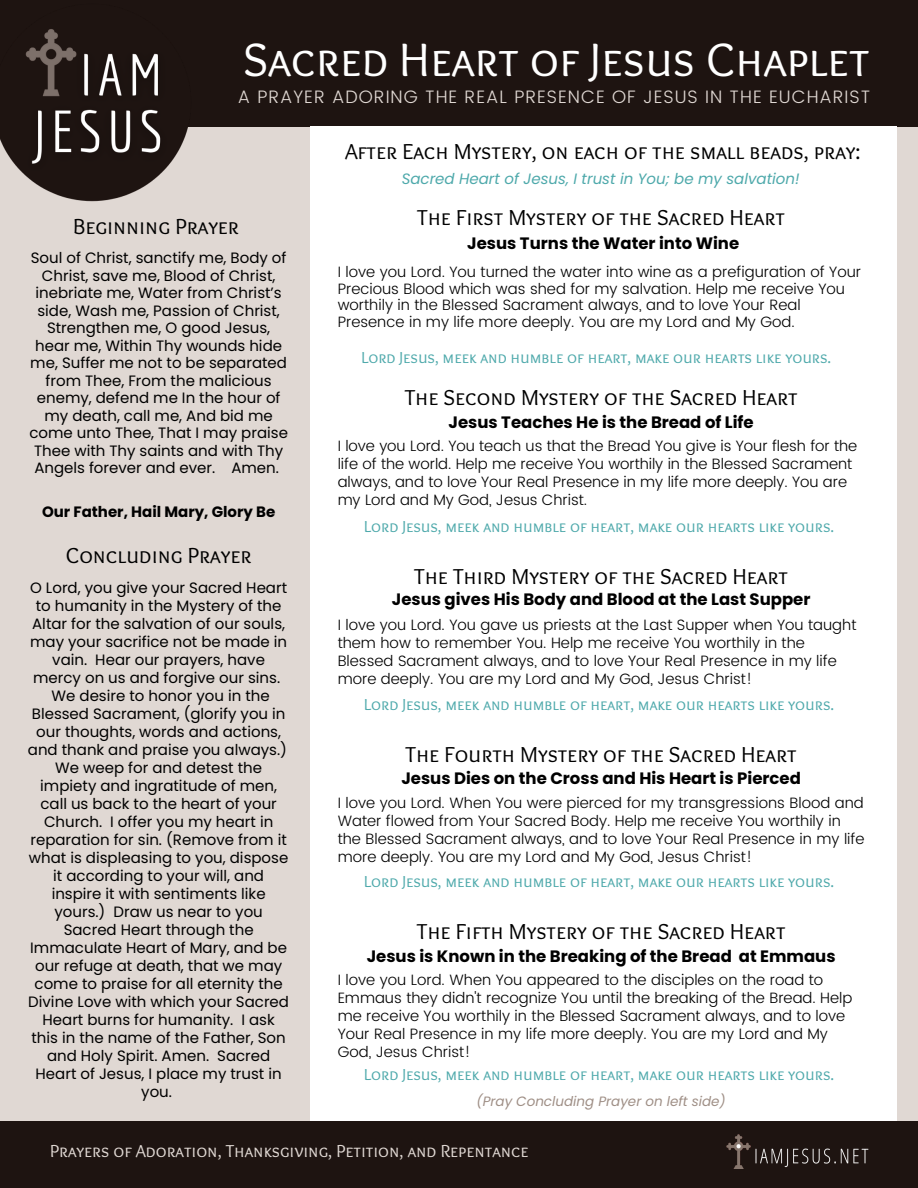
<style>
.page{position:relative;width:918px;height:1188px;background:#e0d8d3}
.page>*{position:absolute;margin:0;border:0;box-sizing:border-box;transform-origin:0 0}
.t1{font:48.6px "Overlock SC";color:#fff}
.t2{font:22.5px "Overlock SC";color:#000}
.t3{font:18px "Overlock SC";color:#e0d8d3}
.t4{font:300 18px "Poppins";letter-spacing:.055em;color:#e0d8d3}
.t5{font:16.5px "Overlock SC";color:#4ea9ab}
.t6{font:700 16.5px "Poppins";color:#000}
.t7{font:15px/18px "Poppins";color:#000;text-align:center}
.t8{font:300 15px/18px "Poppins";color:#000}
.t9{font:italic 15px "Poppins";color:#4ea9ab}
.t10{font:700 15px "Poppins";color:#000}
.t11{font:italic 13.5px "Poppins";color:#9f8f86}
</style>
<div class="page">
<div style="left:0;top:0;width:918px;height:126px;background:#1e1411"></div>
<img style="left:0;top:29px;width:194px;height:173px">
<div style="left:0;top:1121px;width:918px;height:67px;background:#1e1411"></div>
<img style="left:726px;top:1134px;width:143px;height:34px">
<div style="left:310px;top:126px;width:586px;height:995px;background:#fff"></div>
<h1 class="t1" style="left:243px;top:29px;width:628px">Sacred Heart of Jesus Chaplet</h1>
<p class="t4" style="left:238px;top:86px;width:634px">A PRAYER ADORING THE REAL PRESENCE OF JESUS IN THE EUCHARIST</p>
<h2 class="t2" style="left:73px;top:212px;width:168px">Beginning Prayer</h2>
<p class="t7" style="left:29px;top:249px;width:260px;line-height:17.5px">Soul of Christ, sanctify me, Body of<br>Christ, save me, Blood of Christ, inebriate me, Water from Christ’s side, Wash me, Passion of Christ,<br>Strengthen me, O good Jesus, hear me, Within Thy wounds hide me, Suffer me not to be separated from Thee, From the malicious enemy, defend me In the hour of my death, call me, And bid me come unto Thee, That I may praise<br>Thee with Thy saints and with Thy<br>Angels forever and ever. Amen.</p>
<p class="t10" style="left:42px;top:501px;width:235px">Our Father, Hail Mary, Glory Be</p>
<h2 class="t2" style="left:66px;top:542px;width:187px">Concluding Prayer</h2>
<p class="t7" style="left:28px;top:579px;width:263px">O Lord, you give your Sacred Heart to humanity in the Mystery of the<br>Altar for the salvation of our souls, may your sacrifice not be made in vain. Hear our prayers, have mercy on us and forgive our sins.<br>We desire to honor you in the<br>Blessed Sacrament, (glorify you in our thoughts, words and actions, and thank and praise you always.)<br>We weep for and detest the impiety and ingratitude of men, call us back to the heart of your<br>Church. I offer you my heart in reparation for sin. (Remove from it what is displeasing to you, dispose it according to your will, and inspire it with sentiments like yours.) Draw us near to you<br>Sacred Heart through the<br>Immaculate Heart of Mary, and be our refuge at death, that we may come to praise for all eternity the<br>Divine Love with which your Sacred<br>Heart burns for humanity. I ask this in the name of the Father, Son and Holy Spirit. Amen. Sacred<br>Heart of Jesus, I place my trust in you.</p>
<h2 class="t2" style="left:345px;top:138px;width:517px">After Each Mystery, on each of the small beads, pray:</h2>
<p class="t9" style="left:402px;top:168px;width:399px">Sacred Heart of Jesus, I trust in You; be my salvation!</p>
<h2 class="t2" style="left:417px;top:203px;width:369px">The First Mystery of the Sacred Heart</h2>
<p class="t6" style="left:467px;top:232px;width:273px">Jesus Turns the Water into Wine</p>
<p class="t8" style="left:338px;top:264px;width:525px;line-height:16.5px">I love you Lord. You turned the water into wine as a prefiguration of Your Precious Blood which was shed for my salvation. Help me receive You worthily in the Blessed Sacrament always, and to love Your Real Presence in my life more deeply. You are my Lord and My God.</p>
<p class="t5" style="left:361px;top:347px;width:472px">Lord Jesus, meek and humble of heart, make our hearts like yours.</p>
<h2 class="t2" style="left:405px;top:383px;width:394px">The Second Mystery of the Sacred Heart</h2>
<p class="t8" style="left:338px;top:437px;width:521px">I love you Lord. You teach us that the Bread You give is Your flesh for the life of the world. Help me receive You worthily in the Blessed Sacrament always, and to love Your Real Presence in my life more deeply. You are my Lord and My God, Jesus Christ.</p>
<p class="t5" style="left:364px;top:516px;width:472px">Lord Jesus, meek and humble of heart, make our hearts like yours.</p>
<p class="t6" style="left:449px;top:410px;width:307px">Jesus Teaches He is the Bread of Life</p>
<h2 class="t2" style="left:414px;top:562px;width:375px">The Third Mystery of the Sacred Heart</h2>
<p class="t8" style="left:338px;top:615px;width:520px">I love you Lord. You gave us priests at the Last Supper when You taught them how to remember You. Help me receive You worthily in the Blessed Sacrament always, and to love Your Real Presence in my life more deeply. You are my Lord and My God, Jesus Christ!</p>
<p class="t5" style="left:364px;top:694px;width:472px">Lord Jesus, meek and humble of heart, make our hearts like yours.</p>
<p class="t6" style="left:392px;top:588px;width:420px">Jesus gives His Body and Blood at the Last Supper</p>
<h2 class="t2" style="left:406px;top:740px;width:393px">The Fourth Mystery of the Sacred Heart</h2>
<p class="t8" style="left:338px;top:794px;width:528px">I love you Lord. When You were pierced for my transgressions Blood and Water flowed from Your Sacred Body. Help me receive You worthily in the Blessed Sacrament always, and to love Your Real Presence in my life more deeply. You are my Lord and My God, Jesus Christ!</p>
<p class="t5" style="left:364px;top:871px;width:472px">Lord Jesus, meek and humble of heart, make our hearts like yours.</p>
<p class="t6" style="left:401px;top:767px;width:401px">Jesus Dies on the Cross and His Heart is Pierced</p>
<h2 class="t2" style="left:417px;top:917px;width:370px">The Fifth Mystery of the Sacred Heart</h2>
<p class="t8" style="left:338px;top:971px;width:516px">I love you Lord. When You appeared to the disciples on the road to Emmaus they didn't recognize You until the breaking of the Bread. Help me receive You worthily in the Blessed Sacrament always, and to love Your Real Presence in my life more deeply. You are my Lord and My God, Jesus Christ!</p>
<p class="t5" style="left:364px;top:1064px;width:472px">Lord Jesus, meek and humble of heart, make our hearts like yours.</p>
<p class="t6" style="left:367px;top:944px;width:470px">Jesus is Known in the Breaking of the Bread at Emmaus</p>
<p class="t11" style="left:477px;top:1092px;width:251px">(Pray Concluding Prayer on left side)</p>
<p class="t3" style="left:50px;top:1140px;width:480px">Prayers of Adoration, Thanksgiving, Petition, and Repentance</p>
</div>
